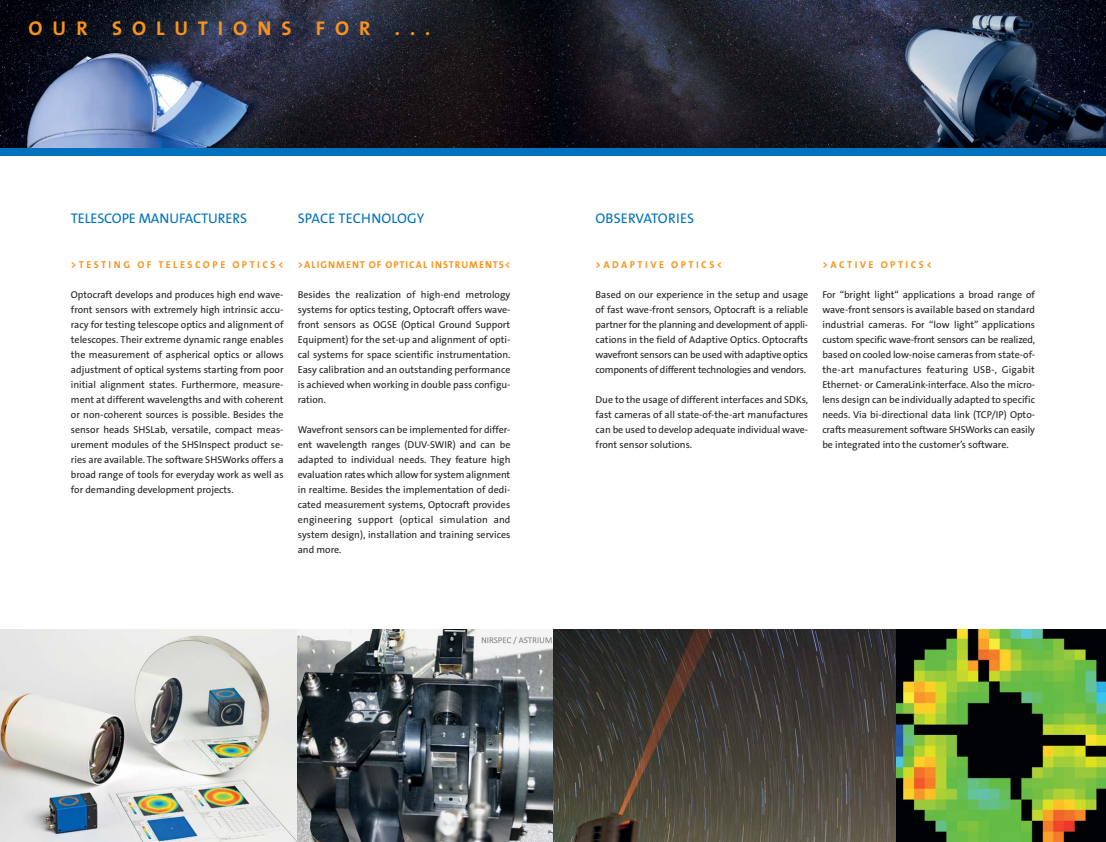
<style>
.page{position:relative;width:1106px;height:842px;background:#fff}
.page>*{position:absolute;margin:0;border:0;box-sizing:border-box;transform-origin:0 0}
.t1{font:700 20px "The Sans B7";letter-spacing:.5em;color:#f7931d}
.t2{font:14px "The Sans B5 Plain";letter-spacing:.01em;color:#0071bc}
.t3{font:14px "The Sans B5 Plain";letter-spacing:-.01em;color:#0071bc}
.t4{font:10px/15px "The Sans B5 Plain";color:#231f20;text-align:justify}
.t5{font:700 10px "The Sans B7";letter-spacing:.24em;color:#f7931d}
.t6{font:700 10px "The Sans B7";letter-spacing:.1em;color:#f7931d}
</style>
<div class="page">
<img style="left:0;top:0;width:553px;height:149px">
<svg style="left:553px;top:0;width:553px;height:149px;background:#252b39"></svg>
<img style="left:0;top:629px;width:896px;height:213px">
<div style="left:0;top:149px;width:1106px;height:7px;background:#0071bc"></div>
<img style="left:896px;top:629px;width:210px;height:213px">
<h1 class="t1" style="left:28px;top:18px;width:403px">OUR SOLUTIONS FOR ...</h1>
<h2 class="t3" style="left:71px;top:212px;width:178px">TELESCOPE MANUFACTURERS</h2>
<p class="t5" style="left:71px;top:260px;width:214px">&gt;TESTING OF TELESCOPE OPTICS&lt;</p>
<p class="t4" style="left:71px;top:288px;width:214px">Optocraft develops and produces high end wave&shy;front sensors with extremely high intrinsic accu&shy;racy for testing telescope optics and alignment of telescopes. Their extreme dynamic range enables the measurement of aspherical optics or allows adjustment of optical systems starting from poor initial alignment states. Furthermore, measure&shy;ment at different wavelengths and with coherent or non-coherent sources is possible. Besides the sensor heads SHSLab, versatile, compact meas&shy;urement modules of the SHSInspect product se&shy;ries are available. The software SHSWorks offers a broad range of tools for everyday work as well as for demanding development projects.</p>
<h2 class="t2" style="left:298px;top:212px;width:128px">SPACE TECHNOLOGY</h2>
<p class="t6" style="left:298px;top:260px;width:214px">&gt;ALIGNMENT OF OPTICAL INSTRUMENTS&lt;</p>
<p class="t4" style="left:298px;top:288px;width:214px">Besides the realization of high-end metrology systems for optics testing, Optocraft offers wave&shy;front sensors as OGSE (Optical Ground Support Equipment) for the set-up and alignment of opti&shy;cal systems for space scientific instrumentation.<br>Easy calibration and an outstanding performance is achieved when working in double pass configu&shy;ration.</p>
<p class="t4" style="left:298px;top:423px;width:214px">Wavefront sensors can be implemented for differ&shy;ent wavelength ranges (DUV-SWIR) and can be adapted to individual needs. They feature high evaluation rates which allow for system alignment in realtime. Besides the implementation of dedi&shy;cated measurement systems, Optocraft provides engineering support (optical simulation and system design), installation and training services and more.</p>
<h2 class="t2" style="left:595px;top:212px;width:100px">OBSERVATORIES</h2>
<p class="t5" style="left:595px;top:260px;width:128px">&gt;ADAPTIVE OPTICS&lt;</p>
<p class="t4" style="left:595px;top:288px;width:214px">Based on our experience in the setup and usage of fast wave-front sensors, Optocraft is a reliable partner for the planning and development of appli&shy;cations in the field of Adaptive Optics. Optocrafts wavefront sensors can be used with adaptive optics components of different technologies and vendors.</p>
<p class="t4" style="left:595px;top:393px;width:214px">Due to the usage of different interfaces and SDKs, fast cameras of all state-of-the-art manufactures can be used to develop adequate individual wave&shy;front sensor solutions.</p>
<p class="t5" style="left:822px;top:260px;width:111px">&gt;ACTIVE OPTICS&lt;</p>
<p class="t4" style="left:822px;top:288px;width:214px">For “bright light“ applications a broad range of wave-front sensors is available based on standard industrial cameras. For “low light” applications custom specific wave-front sensors can be realized, based on cooled low-noise cameras from state-of&shy;the-art manufactures featuring USB-, Gigabit Ethernet- or CameraLink-interface. Also the micro&shy;lens design can be individually adapted to specific needs. Via bi-directional data link (TCP/IP) Opto&shy;crafts measurement software SHSWorks can easily be integrated into the customer’s software.</p>
</div>
